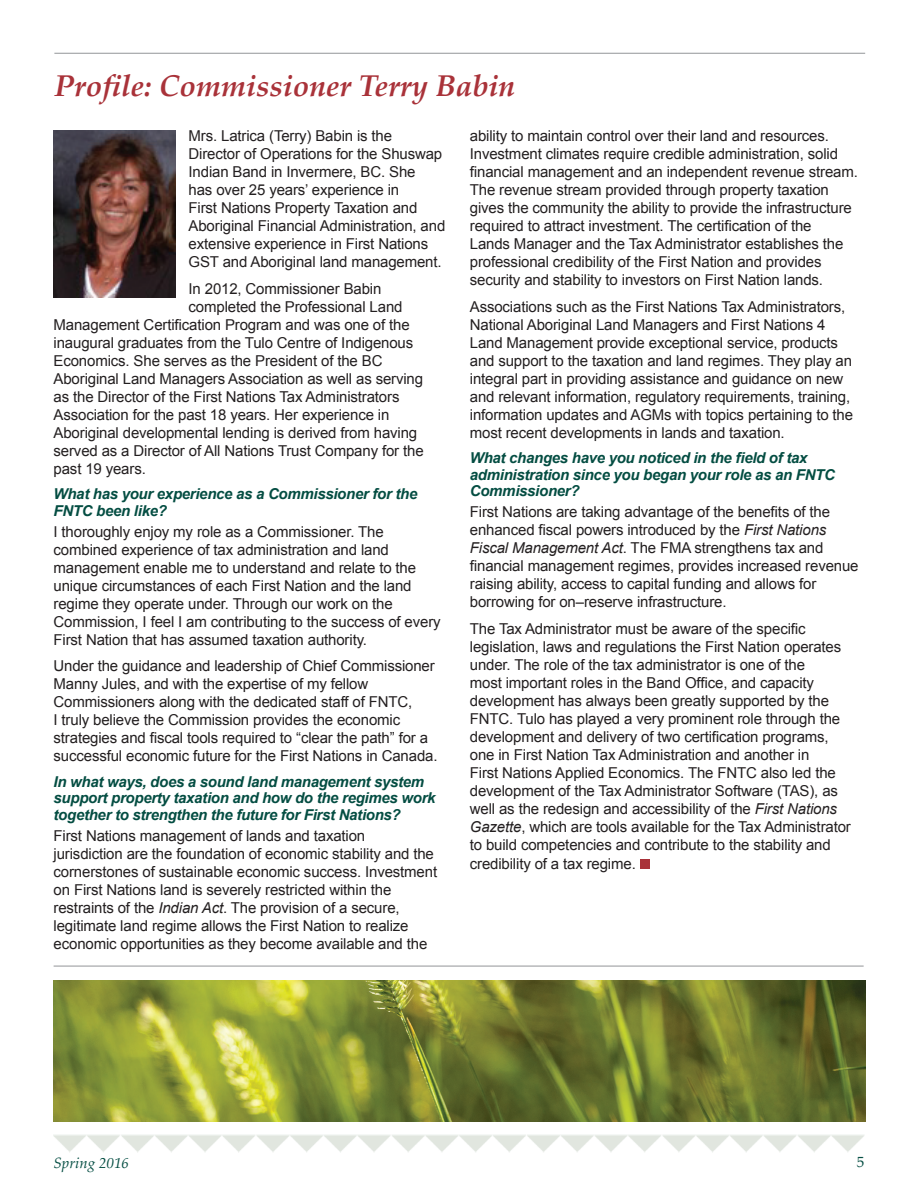
<style>
.page{position:relative;width:918px;height:1188px;background:#fff}
.page>*{position:absolute;margin:0;border:0;box-sizing:border-box;transform-origin:0 0}
.t1{font:italic 700 30px "Palatino Linotype";color:#a93239}
.t2{font:15px/18px "Arial";letter-spacing:-.01em;color:#231f20}
.t3{font:italic 700 15px/16.5px "Arial";letter-spacing:-.02em;color:#044d42}
.t4{font:italic 15px "Palatino Linotype";color:#044d42}
.t5{font:15px "Palatino Linotype";color:#044d42}
.s1{font-style:italic}
</style>
<div class="page">
<img style="left:54px;top:1135px;width:810px;height:17px">
<hr style="left:54px;top:53px;width:811px;height:1px;background:#939598">
<div style="left:640px;top:859px;width:10px;height:10px;background:#a93239"></div>
<hr style="left:54px;top:966px;width:810px;height:1px;background:#939598">
<img style="left:54px;top:980px;width:811px;height:142px">
<img style="left:54px;top:130px;width:122px;height:167px">
<h1 class="t1" style="left:54px;top:65px;width:463px">Profile: Commissioner Terry Babin</h1>
<p class="t2" style="left:189px;top:127px;width:258px">Mrs. Latrica (Terry) Babin is the Director of Operations for the Shuswap Indian Band in Invermere, BC. She<br>has over 25 years’ experience in<br>First Nations Property Taxation and Aboriginal Financial Administration, and extensive experience in First Nations GST and Aboriginal land management.</p>
<p class="t2" style="left:189px;top:280px;width:194px">In 2012, Commissioner Babin</p>
<p class="t2" style="left:189px;top:298px;width:215px">completed the Professional Land</p>
<p class="t2" style="left:54px;top:316px;width:358px">Management Certification Program and was one of the</p>
<p class="t2" style="left:54px;top:334px;width:361px">inaugural graduates from the Tulo Centre of Indigenous</p>
<p class="t2" style="left:54px;top:352px;width:330px">Economics. She serves as the President of the BC</p>
<p class="t2" style="left:54px;top:370px;width:371px">Aboriginal Land Managers Association as well as serving</p>
<p class="t2" style="left:54px;top:388px;width:347px">as the Director of the First Nations Tax Administrators</p>
<p class="t2" style="left:54px;top:406px;width:337px">Association for the past 18 years. Her experience in</p>
<p class="t2" style="left:54px;top:424px;width:365px">Aboriginal developmental lending is derived from having</p>
<p class="t2" style="left:54px;top:442px;width:372px">served as a Director of All Nations Trust Company for the</p>
<p class="t2" style="left:54px;top:460px;width:94px">past 19 years.</p>
<p class="t3" style="left:54px;top:486px;width:365px">What has your experience as a Commissioner for the<br>FNTC been like?</p>
<p class="t2" style="left:54px;top:523px;width:389px">I thoroughly enjoy my role as a Commissioner. The combined experience of tax administration and land management enable me to understand and relate to the unique circumstances of each First Nation and the land regime they operate under. Through our work on the Commission, I feel I am contributing to the success of every First Nation that has assumed taxation authority.</p>
<p class="t2" style="left:54px;top:657px;width:385px">Under the guidance and leadership of Chief Commissioner Manny Jules, and with the expertise of my fellow Commissioners along with the dedicated staff of FNTC,<br>I truly believe the Commission provides the economic strategies and fiscal tools required to “clear the path” for a successful economic future for the First Nations in Canada.</p>
<p class="t3" style="left:54px;top:773px;width:383px">In what ways, does a sound land management system support property taxation and how do the regimes work together to strengthen the future for First Nations?</p>
<p class="t2" style="left:54px;top:827px;width:385px">First Nations management of lands and taxation jurisdiction are the foundation of economic stability and the cornerstones of sustainable economic success. Investment on First Nations land is severely restricted within the restraints of the <span class="s1">Indian Act</span>. The provision of a secure, legitimate land regime allows the First Nation to realize economic opportunities as they become available and the</p>
<p class="t2" style="left:470px;top:127px;width:390px">ability to maintain control over their land and resources.<br>Investment climates require credible administration, solid financial management and an independent revenue stream.<br>The revenue stream provided through property taxation gives the community the ability to provide the infrastructure required to attract investment. The certification of the<br>Lands Manager and the Tax Administrator establishes the professional credibility of the First Nation and provides security and stability to investors on First Nation lands.</p>
<p class="t2" style="left:470px;top:298px;width:385px">Associations such as the First Nations Tax Administrators, National Aboriginal Land Managers and First Nations 4<br>Land Management provide exceptional service, products and support to the taxation and land regimes. They play an integral part in providing assistance and guidance on new and relevant information, regulatory requirements, training, information updates and AGMs with topics pertaining to the most recent developments in lands and taxation.</p>
<p class="t3" style="left:470px;top:450px;width:367px">What changes have you noticed in the field of tax administration since you began your role as an FNTC<br>Commissioner?</p>
<p class="t2" style="left:470px;top:503px;width:390px">First Nations are taking advantage of the benefits of the enhanced fiscal powers introduced by the <span class="s1">First Nations Fiscal Management Act</span>. The FMA strengthens tax and financial management regimes, provides increased revenue raising ability, access to capital funding and allows for borrowing for on–reserve infrastructure.</p>
<p class="t2" style="left:470px;top:620px;width:383px">The Tax Administrator must be aware of the specific legislation, laws and regulations the First Nation operates under. The role of the tax administrator is one of the<br>most important roles in the Band Office, and capacity development has always been greatly supported by the FNTC. Tulo has played a very prominent role through the development and delivery of two certification programs, one in First Nation Tax Administration and another in<br>First Nations Applied Economics. The FNTC also led the development of the Tax Administrator Software (TAS), as well as the redesign and accessibility of the <span class="s1">First Nations Gazette</span>, which are tools available for the Tax Administrator to build competencies and contribute to the stability and</p>
<p class="t2" style="left:470px;top:855px;width:168px">credibility of a tax regime.</p>
<p class="t4" style="left:54px;top:1152px;width:77px">Spring 2016</p>
<p class="t5" style="left:857px;top:1151px;width:9px">5</p>
</div>
